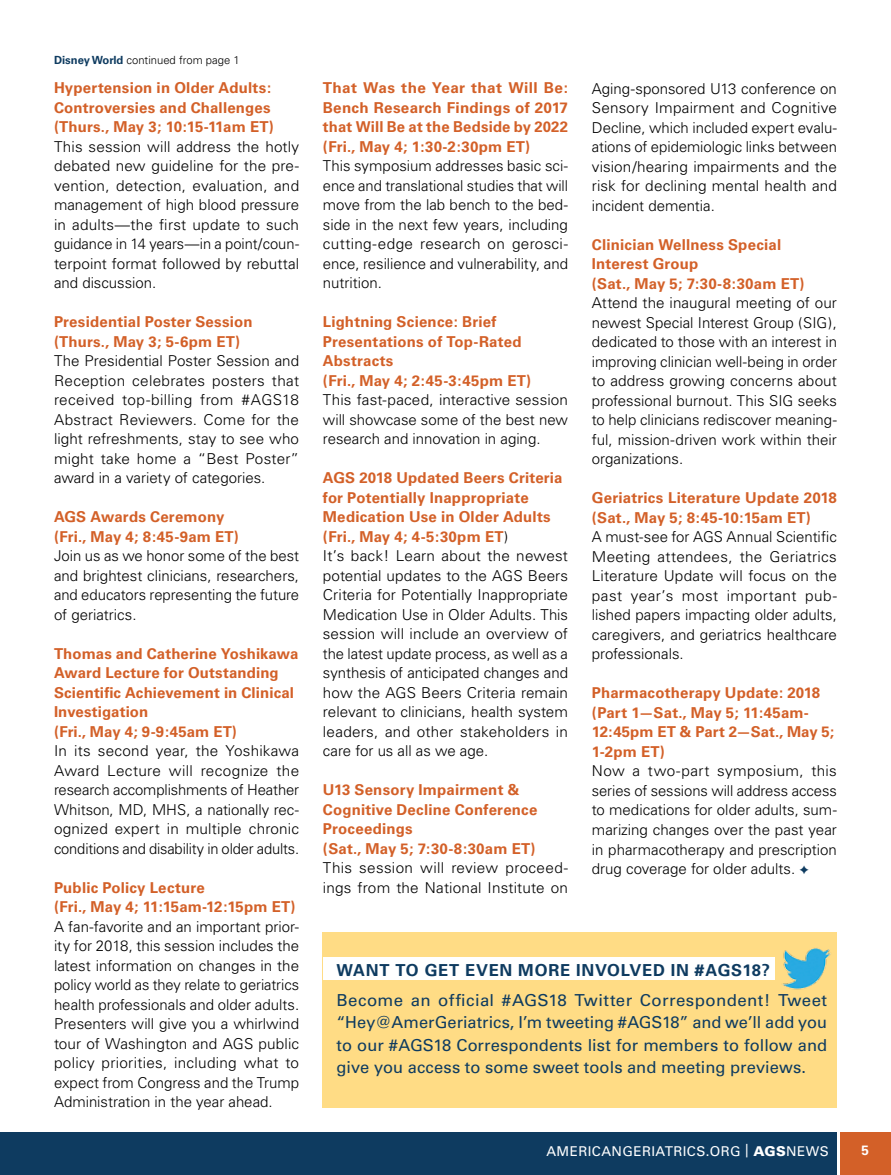
<style>
.page{position:relative;width:891px;height:1175px;background:#fff}
.page>*{position:absolute;margin:0;border:0;box-sizing:border-box;transform-origin:0 0}
.t1{font:16.5px/22.5px "Univers";letter-spacing:.005em;color:#0e3b60;text-align:justify}
.t2{font:700 16.5px "Univers";letter-spacing:.045em;color:#0e3b60}
.t3{font:300 15px/19.5px "Univers";color:#000;text-align:justify}
.t4{font:700 15px/19.5px "Univers";letter-spacing:.01em;color:#d36028}
.t5{font:13.5px "Univers";letter-spacing:.03em;color:#fff}
.t6{font:700 13.5px "Univers";color:#fff}
.t7{font:300 11.25px "Univers";color:#000}
.s1{font-weight:700;color:#0e3b60}
.s2{font-weight:700;color:#d36028}
.s3{color:#0e3b60}
.s4{font-weight:900}
</style>
<div class="page">
<div style="left:0;top:1131px;width:837px;height:43px;background:#0e3b60"></div>
<div style="left:840px;top:1131px;width:51px;height:43px;background:#d36028"></div>
<div style="left:323px;top:932px;width:514px;height:175px;background:#ffdc85"></div>
<div style="left:323px;top:957px;width:452px;height:23px;background:#fff"></div>
<img style="left:782px;top:948px;width:49px;height:42px">
<p class="t7" style="left:54px;top:53px;width:187px"><span class="s1">Disney World</span> continued from page 1</p>
<p class="t4" style="left:54px;top:78px;width:221px">Hypertension in Older Adults:<br>Controversies and Challenges (Thurs., May 3; 10:15-11am ET)</p>
<p class="t3" style="left:54px;top:136px;width:247px">This session will address the hotly debated new guideline for the pre&shy;vention, detection, evaluation, and management of high blood pressure in adults—the first update to such guidance in 14 years—in a point/coun&shy;terpoint format followed by rebuttal and discussion.</p>
<p class="t4" style="left:54px;top:312px;width:200px">Presidential Poster Session (Thurs., May 3; 5-6pm ET)</p>
<p class="t3" style="left:54px;top:351px;width:247px">The Presidential Poster Session and Reception celebrates posters that received top-billing from #AGS18<br>Abstract Reviewers. Come for the light refreshments, stay to see who might take home a “Best Poster” award in a variety of categories.</p>
<p class="t4" style="left:54px;top:507px;width:186px">AGS Awards Ceremony (Fri., May 4; 8:45-9am ET)</p>
<p class="t3" style="left:54px;top:546px;width:247px">Join us as we honor some of the best and brightest clinicians, researchers, and educators representing the future of geriatrics.</p>
<p class="t4" style="left:54px;top:644px;width:246px">Thomas and Catherine Yoshikawa<br>Award Lecture for Outstanding<br>Scientific Achievement in Clinical<br>Investigation<br>(Fri., May 4; 9-9:45am ET)</p>
<p class="t3" style="left:54px;top:741px;width:247px">In its second year, the Yoshikawa Award Lecture will recognize the research accomplishments of Heather Whitson, MD, MHS, a nationally rec&shy;ognized expert in multiple chronic conditions and disability in older adults.</p>
<p class="t4" style="left:54px;top:878px;width:243px">Public Policy Lecture<br>(Fri., May 4; 11:15am-12:15pm ET)</p>
<p class="t3" style="left:54px;top:916px;width:247px">A fan-favorite and an important prior&shy;ity for 2018, this session includes the latest information on changes in the policy world as they relate to geriatrics health professionals and older adults.<br>Presenters will give you a whirlwind tour of Washington and AGS public policy priorities, including what to expect from Congress and the Trump Administration in the year ahead.</p>
<p class="t4" style="left:323px;top:78px;width:247px;text-align:justify">That Was the Year that Will Be:<br>Bench Research Findings of 2017 that Will Be at the Bedside by 2022 (Fri., May 4; 1:30-2:30pm ET)</p>
<p class="t3" style="left:323px;top:156px;width:247px">This symposium addresses basic sci&shy;ence and translational studies that will move from the lab bench to the bed&shy;side in the next few years, including cutting-edge research on gerosci&shy;ence, resilience and vulnerability, and nutrition.</p>
<p class="t4" style="left:323px;top:312px;width:210px">Lightning Science: Brief<br>Presentations of Top-Rated<br>Abstracts<br>(Fri., May 4; 2:45-3:45pm ET)</p>
<p class="t3" style="left:323px;top:390px;width:247px">This fast-paced, interactive session will showcase some of the best new research and innovation in aging.</p>
<p class="t3" style="left:323px;top:468px;width:247px;text-align:left"><span class="s2">AGS 2018 Updated Beers Criteria for Potentially Inappropriate Medication Use in Older Adults (Fri., May 4; 4-5:30pm ET</span>)<br>It’s back! Learn about the newest potential updates to the AGS Beers Criteria for Potentially Inappropriate Medication Use in Older Adults. This session will include an overview of the latest update process, as well as a synthesis of anticipated changes and how the AGS Beers Criteria remain relevant to clinicians, health system leaders, and other stakeholders in care for us all as we age.</p>
<p class="t4" style="left:323px;top:780px;width:216px">U13 Sensory Impairment &amp;<br>Cognitive Decline Conference<br>Proceedings<br>(Sat., May 5; 7:30-8:30am ET)</p>
<p class="t3" style="left:323px;top:858px;width:247px">This session will review proceed&shy;ings from the National Institute on</p>
<p class="t3" style="left:592px;top:79px;width:247px">Aging-sponsored U13 conference on Sensory Impairment and Cognitive Decline, which included expert evalu&shy;ations of epidemiologic links between vision/hearing impairments and the risk for declining mental health and incident dementia.</p>
<p class="t4" style="left:592px;top:235px;width:214px">Clinician Wellness Special<br>Interest Group<br>(Sat., May 5; 7:30-8:30am ET)</p>
<p class="t3" style="left:592px;top:293px;width:247px">Attend the inaugural meeting of our newest Special Interest Group (SIG), dedicated to those with an interest in improving clinician well-being in order to address growing concerns about professional burnout. This SIG seeks to help clinicians rediscover meaning&shy;ful, mission-driven work within their organizations.</p>
<p class="t4" style="left:592px;top:488px;width:247px">Geriatrics Literature Update 2018 (Sat., May 5; 8:45-10:15am ET)</p>
<p class="t3" style="left:592px;top:527px;width:247px">A must-see for AGS Annual Scientific Meeting attendees, the Geriatrics Literature Update will focus on the past year’s most important pub&shy;lished papers impacting older adults, caregivers, and geriatrics healthcare professionals.</p>
<p class="t4" style="left:592px;top:683px;width:244px">Pharmacotherapy Update: 2018 (Part 1—Sat., May 5; 11:45am-<br>12:45pm ET &amp; Part 2—Sat., May 5;<br>1-2pm ET)</p>
<p class="t3" style="left:592px;top:761px;width:247px">Now a two-part symposium, this series of sessions will address access to medications for older adults, sum&shy;marizing changes over the past year in pharmacotherapy and prescription drug coverage for older adults. <span class="s3">✦</span></p>
<p class="t2" style="left:337px;top:960px;width:435px">WANT TO GET EVEN MORE INVOLVED IN #AGS18?</p>
<p class="t1" style="left:337px;top:988px;width:492px">Become an official #AGS18 Twitter Correspondent! Tweet “Hey@AmerGeriatrics, I’m tweeting #AGS18” and we’ll add you to our #AGS18 Correspondents list for members to follow and give you access to some sweet tools and meeting previews.</p>
<p class="t5" style="left:546px;top:1142px;width:284px">AMERICANGERIATRICS.ORG | <span class="s4">AGS</span>NEWS</p>
<p class="t6" style="left:862px;top:1142px;width:9px">5</p>
</div>
